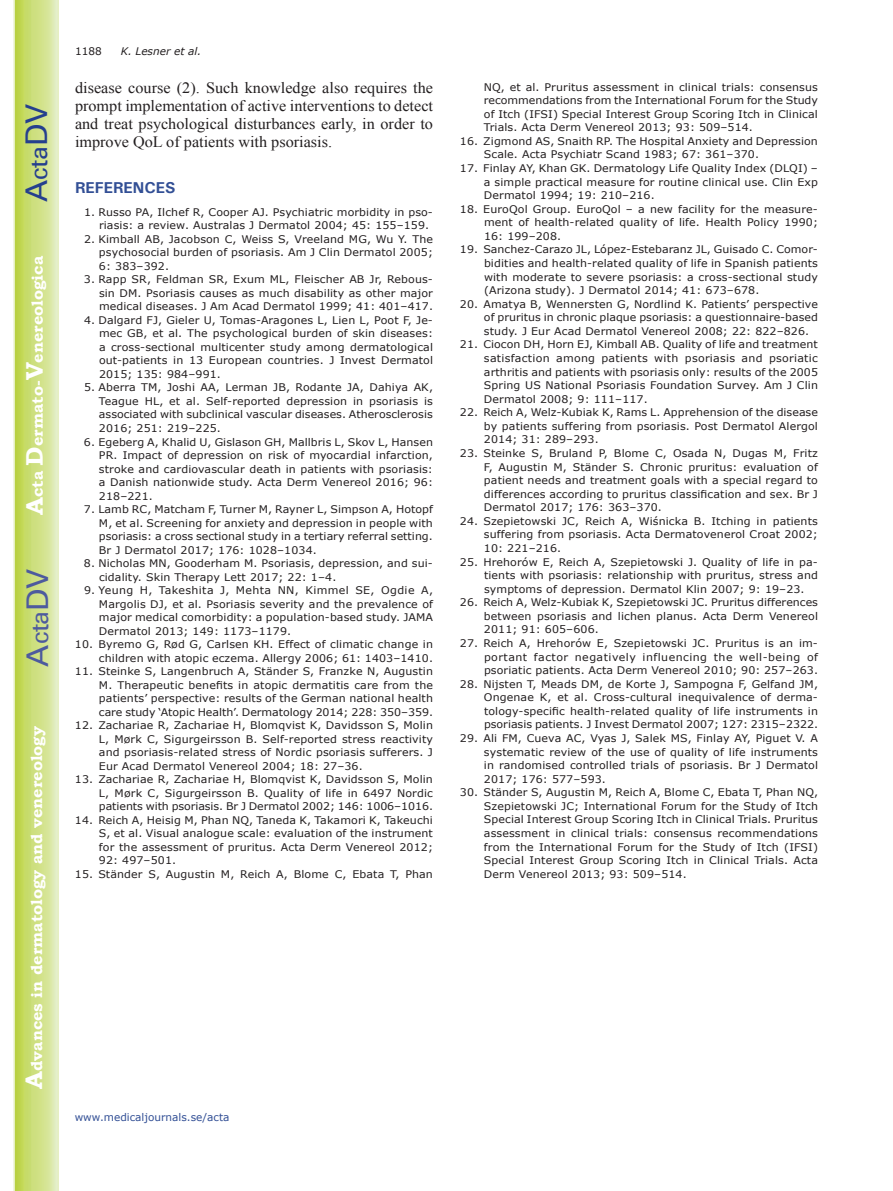
<style>
.page{position:relative;width:893px;height:1191px;background:#fff}
.page>*{position:absolute;margin:0;border:0;box-sizing:border-box;transform-origin:0 0}
.t1{font:30px "Univers";color:#4d5a9e}
.t2{font:30px "Univers";color:#253f8e}
.t3{font:15.75px/18px "Times New Roman";color:#231f20;text-align:justify}
.t4{font:700 15.75px "Bookman Old Style";color:#fff}
.t5{font:700 15.75px "Univers";color:#324f95}
.t6{font:10.5px/13.5px "Verdana";letter-spacing:.01em;color:#231f20;text-align:justify;scale:1.05 1}
.t7{font:10.5px "Verdana";color:#324f95}
.t8{font:italic 10.5px "Verdana";color:#231f20}
.t9{font:10.5px "Verdana";letter-spacing:.01em;color:#231f20}
.s1{font-size:24px}
</style>
<div class="page">
<svg style="left:14px;top:0;width:45px;height:1191px;background:#cfe084"></svg>
<h1 class="t2" style="left:19px;top:202px;width:100px;rotate:-90deg">A<span class="s1">cta</span>DV</h1>
<h2 class="t4" style="left:28px;top:515px;width:260px;rotate:-90deg"><span class="s1">A</span>cta <span class="s1">D</span>ermato-<span class="s1">V</span>enereologica</h2>
<h1 class="t1" style="left:20px;top:666px;width:100px;rotate:-90deg">A<span class="s1">cta</span>DV</h1>
<h2 class="t4" style="left:27px;top:1088px;width:364px;rotate:-90deg"><span class="s1">A</span>dvances in dermatology and venereology</h2>
<p class="t9" style="left:75px;top:44px;width:28px">1188</p>
<p class="t8" style="left:121px;top:44px;width:82px">K. Lesner et al.</p>
<h2 class="t3" style="left:75px;top:79px;width:360px">disease course (2). Such knowledge also requires the prompt implementation of active interventions to detect and treat psychological disturbances early, in order to improve QoL of patients with psoriasis.</h2>
<h2 class="t5" style="left:75px;top:178px;width:102px">REFERENCES</h2>
<p class="t6" style="left:99px;top:205px;width:320px;text-indent:-15px">1. Russo PA, Ilchef R, Cooper AJ. Psychiatric morbidity in pso&shy;riasis: a review. Australas J Dermatol 2004; 45: 155–159.</p>
<p class="t6" style="left:99px;top:232px;width:320px;text-indent:-15px">2. Kimball AB, Jacobson C, Weiss S, Vreeland MG, Wu Y. The psychosocial burden of psoriasis. Am J Clin Dermatol 2005; 6: 383–392.</p>
<p class="t6" style="left:99px;top:273px;width:320px;text-indent:-15px">3. Rapp SR, Feldman SR, Exum ML, Fleischer AB Jr, Rebous&shy;sin DM. Psoriasis causes as much disability as other major medical diseases. J Am Acad Dermatol 1999; 41: 401–417.</p>
<p class="t6" style="left:99px;top:313px;width:320px;text-indent:-15px">4. Dalgard FJ, Gieler U, Tomas-Aragones L, Lien L, Poot F, Je&shy;mec GB, et al. The psychological burden of skin diseases: a cross-sectional multicenter study among dermatological out-patients in 13 European countries. J Invest Dermatol 2015; 135: 984–991.</p>
<p class="t6" style="left:99px;top:381px;width:320px;text-indent:-15px">5. Aberra TM, Joshi AA, Lerman JB, Rodante JA, Dahiya AK, Teague HL, et al. Self-reported depression in psoriasis is associated with subclinical vascular diseases. Atherosclerosis 2016; 251: 219–225.</p>
<p class="t6" style="left:99px;top:435px;width:320px;text-indent:-15px">6. Egeberg A, Khalid U, Gislason GH, Mallbris L, Skov L, Hansen PR. Impact of depression on risk of myocardial infarction, stroke and cardiovascular death in patients with psoriasis: a Danish nationwide study. Acta Derm Venereol 2016; 96:<br>218–221.</p>
<p class="t6" style="left:99px;top:502px;width:320px;text-indent:-15px">7. Lamb RC, Matcham F, Turner M, Rayner L, Simpson A, Hotopf M, et al. Screening for anxiety and depression in people with psoriasis: a cross sectional study in a tertiary referral setting.<br>Br J Dermatol 2017; 176: 1028–1034.</p>
<p class="t6" style="left:99px;top:556px;width:320px;text-indent:-15px">8. Nicholas MN, Gooderham M. Psoriasis, depression, and sui&shy;cidality. Skin Therapy Lett 2017; 22: 1–4.</p>
<p class="t6" style="left:99px;top:583px;width:320px;text-indent:-15px">9. Yeung H, Takeshita J, Mehta NN, Kimmel SE, Ogdie A, Margolis DJ, et al. Psoriasis severity and the prevalence of major medical comorbidity: a population-based study. JAMA Dermatol 2013; 149: 1173–1179.</p>
<p class="t6" style="left:75px;top:637px;width:342px;text-align:right">10. Byremo G, Rød G, Carlsen KH. Effect of climatic change in children with atopic eczema. Allergy 2006; 61: 1403–1410.</p>
<p class="t6" style="left:99px;top:664px;width:320px;text-indent:-24px">11. Steinke S, Langenbruch A, Ständer S, Franzke N, Augustin M. Therapeutic benefits in atopic dermatitis care from the patients’ perspective: results of the German national health care study ‘Atopic Health’. Dermatology 2014; 228: 350–359.</p>
<p class="t6" style="left:99px;top:718px;width:320px;text-indent:-24px">12. Zachariae R, Zachariae H, Blomqvist K, Davidsson S, Molin L, Mørk C, Sigurgeirsson B. Self-reported stress reactivity and psoriasis-related stress of Nordic psoriasis sufferers. J Eur Acad Dermatol Venereol 2004; 18: 27–36.</p>
<p class="t6" style="left:99px;top:772px;width:320px;text-indent:-24px">13. Zachariae R, Zachariae H, Blomqvist K, Davidsson S, Molin L, Mørk C, Sigurgeirsson B. Quality of life in 6497 Nordic patients with psoriasis. Br J Dermatol 2002; 146: 1006–1016.</p>
<p class="t6" style="left:99px;top:813px;width:320px;text-indent:-24px">14. Reich A, Heisig M, Phan NQ, Taneda K, Takamori K, Takeuchi S, et al. Visual analogue scale: evaluation of the instrument for the assessment of pruritus. Acta Derm Venereol 2012; 92: 497–501.</p>
<p class="t6" style="left:75px;top:867px;width:342px">15. Ständer S, Augustin M, Reich A, Blome C, Ebata T, Phan</p>
<p class="t7" style="left:75px;top:1109px;width:156px">www.medicaljournals.se/acta</p>
<p class="t6" style="left:484px;top:80px;width:320px">NQ, et al. Pruritus assessment in clinical trials: consensus recommendations from the International Forum for the Study of Itch (IFSI) Special Interest Group Scoring Itch in Clinical Trials. Acta Derm Venereol 2013; 93: 509–514.</p>
<p class="t6" style="left:484px;top:134px;width:320px;text-indent:-24px">16. Zigmond AS, Snaith RP. The Hospital Anxiety and Depression<br>Scale. Acta Psychiatr Scand 1983; 67: 361–370.</p>
<p class="t6" style="left:484px;top:161px;width:320px;text-indent:-24px">17. Finlay AY, Khan GK. Dermatology Life Quality Index (DLQI) – a simple practical measure for routine clinical use. Clin Exp Dermatol 1994; 19: 210–216.</p>
<p class="t6" style="left:484px;top:202px;width:320px;text-indent:-24px">18. EuroQol Group. EuroQol – a new facility for the measure&shy;ment of health-related quality of life. Health Policy 1990; 16: 199–208.</p>
<p class="t6" style="left:484px;top:243px;width:320px;text-indent:-24px">19. Sanchez-Carazo JL, López-Estebaranz JL, Guisado C. Comor&shy;bidities and health-related quality of life in Spanish patients with moderate to severe psoriasis: a cross-sectional study (Arizona study). J Dermatol 2014; 41: 673–678.</p>
<p class="t6" style="left:484px;top:297px;width:320px;text-indent:-24px">20. Amatya B, Wennersten G, Nordlind K. Patients’ perspective of pruritus in chronic plaque psoriasis: a questionnaire-based study. J Eur Acad Dermatol Venereol 2008; 22: 822–826.</p>
<p class="t6" style="left:484px;top:338px;width:320px;text-indent:-24px">21. Ciocon DH, Horn EJ, Kimball AB. Quality of life and treatment satisfaction among patients with psoriasis and psoriatic arthritis and patients with psoriasis only: results of the 2005<br>Spring US National Psoriasis Foundation Survey. Am J Clin Dermatol 2008; 9: 111–117.</p>
<p class="t6" style="left:484px;top:405px;width:320px;text-indent:-24px">22. Reich A, Welz-Kubiak K, Rams L. Apprehension of the disease by patients suffering from psoriasis. Post Dermatol Alergol 2014; 31: 289–293.</p>
<p class="t6" style="left:484px;top:446px;width:320px;text-indent:-24px">23. Steinke S, Bruland P, Blome C, Osada N, Dugas M, Fritz F, Augustin M, Ständer S. Chronic pruritus: evaluation of patient needs and treatment goals with a special regard to differences according to pruritus classification and sex. Br J Dermatol 2017; 176: 363–370.</p>
<p class="t6" style="left:484px;top:514px;width:320px;text-indent:-24px">24. Szepietowski JC, Reich A, Wiśnicka B. Itching in patients suffering from psoriasis. Acta Dermatovenerol Croat 2002; 10: 221–216.</p>
<p class="t6" style="left:484px;top:555px;width:320px;text-indent:-24px">25. Hrehorów E, Reich A, Szepietowski J. Quality of life in pa&shy;tients with psoriasis: relationship with pruritus, stress and symptoms of depression. Dermatol Klin 2007; 9: 19–23.</p>
<p class="t6" style="left:484px;top:595px;width:320px;text-indent:-24px">26. Reich A, Welz-Kubiak K, Szepietowski JC. Pruritus differences between psoriasis and lichen planus. Acta Derm Venereol 2011; 91: 605–606.</p>
<p class="t6" style="left:484px;top:636px;width:320px;text-indent:-24px">27. Reich A, Hrehorów E, Szepietowski JC. Pruritus is an im&shy;portant factor negatively influencing the well-being of psoriatic patients. Acta Derm Venereol 2010; 90: 257–263.</p>
<p class="t6" style="left:484px;top:677px;width:320px;text-indent:-24px">28. Nijsten T, Meads DM, de Korte J, Sampogna F, Gelfand JM, Ongenae K, et al. Cross-cultural inequivalence of derma&shy;tology-specific health-related quality of life instruments in psoriasis patients. J Invest Dermatol 2007; 127: 2315–2322.</p>
<p class="t6" style="left:484px;top:731px;width:320px;text-indent:-24px">29. Ali FM, Cueva AC, Vyas J, Salek MS, Finlay AY, Piguet V. A systematic review of the use of quality of life instruments in randomised controlled trials of psoriasis. Br J Dermatol 2017; 176: 577–593.</p>
<p class="t6" style="left:484px;top:785px;width:320px;text-indent:-24px">30. Ständer S, Augustin M, Reich A, Blome C, Ebata T, Phan NQ, Szepietowski JC; International Forum for the Study of Itch Special Interest Group Scoring Itch in Clinical Trials. Pruritus assessment in clinical trials: consensus recommendations from the International Forum for the Study of Itch (IFSI)<br>Special Interest Group Scoring Itch in Clinical Trials. Acta Derm Venereol 2013; 93: 509–514.</p>
</div>
